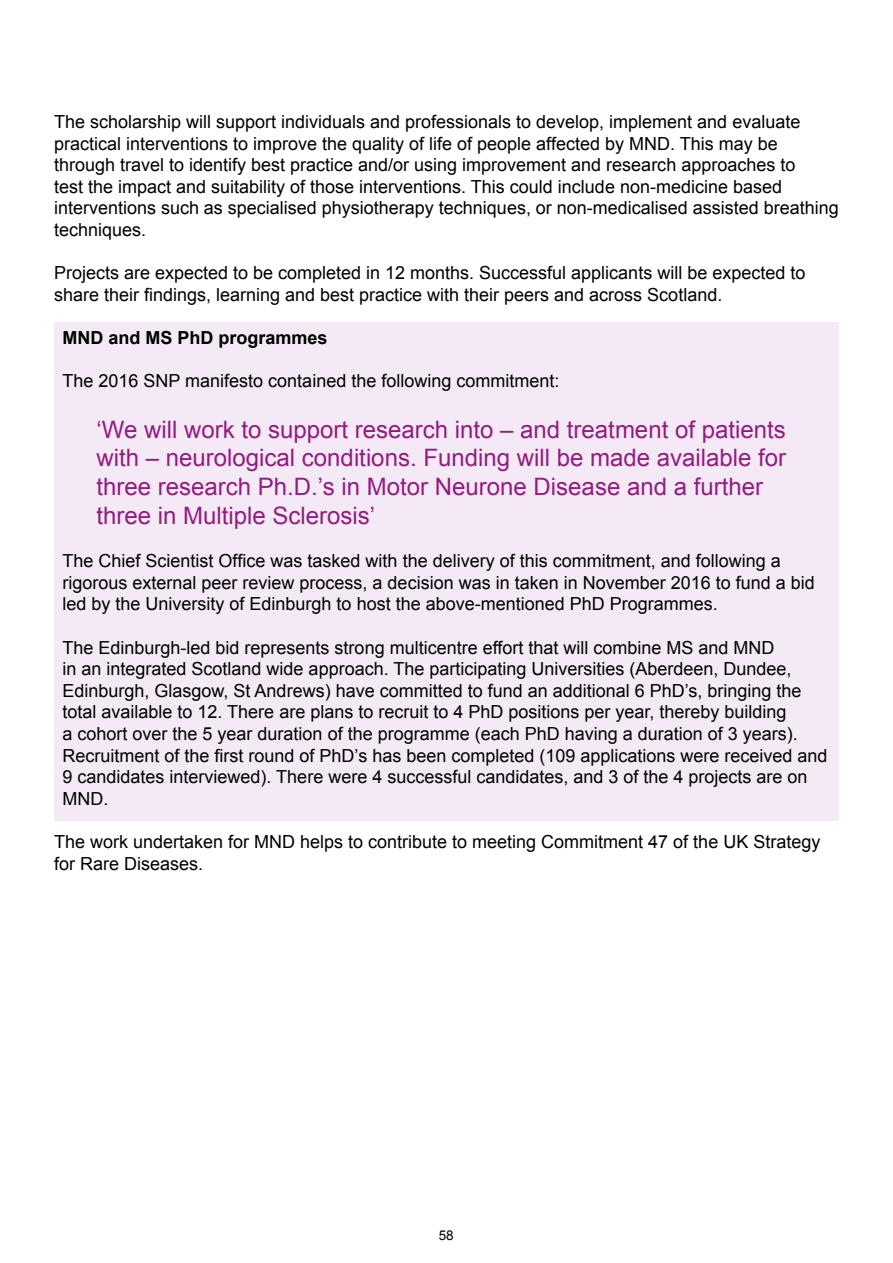
<style>
.page{position:relative;width:893px;height:1263px;background:#fff}
.page>*{position:absolute;margin:0;border:0;box-sizing:border-box;transform-origin:0 0}
.t1{font:24px/28.8px "Arial";color:#951b81}
.t2{font:18px/21.6px "Arial";color:#000}
.t3{font:700 18px "Arial";color:#000}
.t4{font:13.5px "Arial";color:#000}
</style>
<div class="page">
<div style="left:54px;top:322px;width:785px;height:38px;background:#f3eaf5"></div>
<div style="left:54px;top:344px;width:785px;height:60px;background:#f3eaf5"></div>
<div style="left:54px;top:387px;width:785px;height:155px;background:#f3eaf5"></div>
<div style="left:54px;top:524px;width:785px;height:103px;background:#f3eaf5"></div>
<div style="left:54px;top:610px;width:785px;height:211px;background:#f3eaf5"></div>
<p class="t2" style="left:54px;top:111px;width:786px">The scholarship will support individuals and professionals to develop, implement and evaluate practical interventions to improve the quality of life of people affected by MND. This may be through travel to identify best practice and/or using improvement and research approaches to<br>test the impact and suitability of those interventions. This could include non-medicine based interventions such as specialised physiotherapy techniques, or non-medicalised assisted breathing techniques.</p>
<p class="t2" style="left:54px;top:262px;width:753px">Projects are expected to be completed in 12 months. Successful applicants will be expected to share their findings, learning and best practice with their peers and across Scotland.</p>
<p class="t3" style="left:62px;top:326px;width:267px">MND and MS PhD programmes</p>
<p class="t2" style="left:62px;top:370px;width:498px">The 2016 SNP manifesto contained the following commitment:</p>
<h1 class="t1" style="left:97px;top:415px;width:691px">‘We will work to support research into – and treatment of patients with – neurological conditions. Funding will be made available for three research Ph.D.’s in Motor Neurone Disease and a further three in Multiple Sclerosis’</h1>
<p class="t2" style="left:63px;top:550px;width:754px">The Chief Scientist Office was tasked with the delivery of this commitment, and following a rigorous external peer review process, a decision was in taken in November 2016 to fund a bid led by the University of Edinburgh to host the above-mentioned PhD Programmes.</p>
<p class="t2" style="left:63px;top:637px;width:767px">The Edinburgh-led bid represents strong multicentre effort that will combine MS and MND<br>in an integrated Scotland wide approach. The participating Universities (Aberdeen, Dundee, Edinburgh, Glasgow, St Andrews) have committed to fund an additional 6 PhD’s, bringing the total available to 12. There are plans to recruit to 4 PhD positions per year, thereby building<br>a cohort over the 5 year duration of the programme (each PhD having a duration of 3 years).<br>Recruitment of the first round of PhD’s has been completed (109 applications were received and 9 candidates interviewed). There were 4 successful candidates, and 3 of the 4 projects are on MND.</p>
<p class="t2" style="left:54px;top:831px;width:768px">The work undertaken for MND helps to contribute to meeting Commitment 47 of the UK Strategy for Rare Diseases.</p>
<p class="t4" style="left:439px;top:1226px;width:17px">58</p>
</div>
